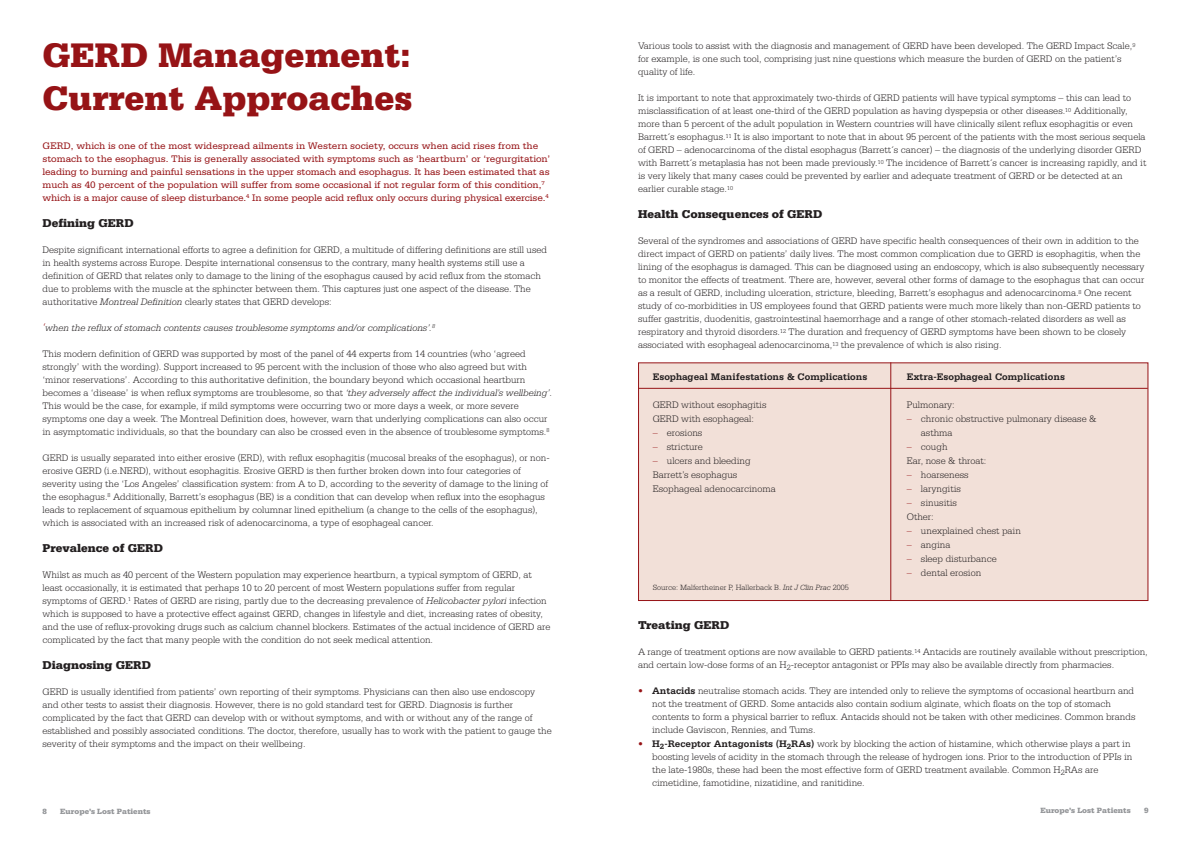
<style>
.page{position:relative;width:1191px;height:842px;background:#fff}
.page>*{position:absolute;margin:0;border:0;box-sizing:border-box;transform-origin:0 0}
.t1{font:900 36px/43.2px "Serifa";color:#961316}
.t2{font:900 12px "Serifa";color:#231f20}
.t3{font:300 10px/13px "Serifa";color:#231f20}
.t4{font:10px/13px "Serifa";letter-spacing:-.005em;color:#961316}
.t5{font:italic 300 10px "Serifa";color:#231f20}
.t6{font:700 10px "Serifa";color:#231f20}
.t7{font:300 8px "Serifa";color:#231f20}
.t8{font:900 8px "Serifa";color:#939598}
.s1{font-style:italic}
.s2{font-size:12px;color:#961316}
.s3{color:#961316}
.s4{font-weight:700}
</style>
<div class="page">
<div style="left:639px;top:363px;width:508px;height:237px;background:#f2e0d8"></div>
<div style="left:638px;top:362px;width:510px;height:239px;border:1px solid #961316"></div>
<hr style="left:890px;top:362px;width:1px;height:239px;background:#961316">
<hr style="left:638px;top:388px;width:509px;height:1px;background:#961316">
<h1 class="t1" style="left:43px;top:36px;width:371px">GERD Management:<br>Current Approaches</h1>
<p class="t4" style="left:43px;top:140px;width:509px">GERD, which is one of the most widespread ailments in Western society, occurs when acid rises from the stomach to the esophagus. This is generally associated with symptoms such as ‘heartburn’ or ‘regurgitation’ leading to burning and painful sensations in the upper stomach and esophagus. It has been estimated that as much as 40 percent of the population will suffer from some occasional if not regular form of this condition,<sup>7 </sup>which is a major cause of sleep disturbance.<sup>4</sup> In some people acid reflux only occurs during physical exercise.<sup>4</sup></p>
<p class="t2" style="left:43px;top:218px;width:93px">Defining GERD</p>
<p class="t3" style="left:43px;top:244px;width:506px">Despite significant international efforts to agree a definition for GERD, a multitude of differing definitions are still used in health systems across Europe. Despite international consensus to the contrary, many health systems still use a definition of GERD that relates only to damage to the lining of the esophagus caused by acid reflux from the stomach due to problems with the muscle at the sphincter between them. This captures just one aspect of the disease. The authoritative <span class="s1">Montreal Definition</span> clearly states that GERD develops:</p>
<p class="t5" style="left:43px;top:324px;width:394px"><span class="s2">‘</span>when the reflux of stomach contents causes troublesome symptoms and/or complications’.<sup>8</sup></p>
<p class="t3" style="left:43px;top:348px;width:511px">This modern definition of GERD was supported by most of the panel of 44 experts from 14 countries (who ‘agreed strongly’ with the wording). Support increased to 95 percent with the inclusion of those who also agreed but with ‘minor reservations’. According to this authoritative definition, the boundary beyond which occasional heartburn becomes a ‘disease’ is when reflux symptoms are troublesome, so that <span class="s1">‘they adversely affect the individual’s wellbeing’</span>.<br>This would be the case, for example, if mild symptoms were occurring two or more days a week, or more severe symptoms one day a week. The Montreal Definition does, however, warn that underlying complications can also occur in asymptomatic individuals, so that the boundary can also be crossed even in the absence of troublesome symptoms.<sup>8</sup></p>
<p class="t3" style="left:43px;top:452px;width:509px">GERD is usually separated into either erosive (ERD), with reflux esophagitis (mucosal breaks of the esophagus), or non&shy;erosive GERD (i.e.NERD), without esophagitis. Erosive GERD is then further broken down into four categories of severity using the ‘Los Angeles’ classification system: from A to D, according to the severity of damage to the lining of the esophagus.<sup>8</sup> Additionally, Barrett’s esophagus (BE) is a condition that can develop when reflux into the esophagus leads to replacement of squamous epithelium by columnar lined epithelium (a change to the cells of the esophagus), which is associated with an increased risk of adenocarcinoma, a type of esophageal cancer.</p>
<p class="t2" style="left:43px;top:543px;width:122px">Prevalence of GERD</p>
<p class="t3" style="left:43px;top:569px;width:509px">Whilst as much as 40 percent of the Western population may experience heartburn, a typical symptom of GERD, at least occasionally, it is estimated that perhaps 10 to 20 percent of most Western populations suffer from regular symptoms of GERD.<sup>1</sup> Rates of GERD are rising, partly due to the decreasing prevalence of <span class="s1">Helicobacter pylori</span> infection which is supposed to have a protective effect against GERD, changes in lifestyle and diet, increasing rates of obesity, and the use of reflux-provoking drugs such as calcium channel blockers. Estimates of the actual incidence of GERD are complicated by the fact that many people with the condition do not seek medical attention.</p>
<p class="t2" style="left:43px;top:660px;width:110px">Diagnosing GERD</p>
<p class="t3" style="left:43px;top:686px;width:510px">GERD is usually identified from patients’ own reporting of their symptoms. Physicians can then also use endoscopy and other tests to assist their diagnosis. However, there is no gold standard test for GERD. Diagnosis is further complicated by the fact that GERD can develop with or without symptoms, and with or without any of the range of established and possibly associated conditions. The doctor, therefore, usually has to work with the patient to gauge the severity of their symptoms and the impact on their wellbeing.</p>
<p class="t3" style="left:638px;top:40px;width:499px">Various tools to assist with the diagnosis and management of GERD have been developed. The GERD Impact Scale,<sup>9 </sup>for example, is one such tool, comprising just nine questions which measure the burden of GERD on the patient’s quality of life.</p>
<p class="t3" style="left:638px;top:92px;width:510px">It is important to note that approximately two-thirds of GERD patients will have typical symptoms – this can lead to misclassification of at least one-third of the GERD population as having dyspepsia or other diseases.<sup>10</sup> Additionally, more than 5 percent of the adult population in Western countries will have clinically silent reflux esophagitis or even Barrett´s esophagus.<sup>11</sup> It is also important to note that in about 95 percent of the patients with the most serious sequela of GERD – adenocarcinoma of the distal esophagus (Barrett´s cancer) – the diagnosis of the underlying disorder GERD with Barrett´s metaplasia has not been made previously.<sup>10</sup> The incidence of Barrett´s cancer is increasing rapidly, and it is very likely that many cases could be prevented by earlier and adequate treatment of GERD or be detected at an earlier curable stage.<sup>10</sup></p>
<p class="t2" style="left:638px;top:210px;width:186px">Health Consequences of GERD</p>
<p class="t3" style="left:638px;top:235px;width:508px">Several of the syndromes and associations of GERD have specific health consequences of their own in addition to the direct impact of GERD on patients’ daily lives. The most common complication due to GERD is esophagitis, when the lining of the esophagus is damaged. This can be diagnosed using an endoscopy, which is also subsequently necessary to monitor the effects of treatment. There are, however, several other forms of damage to the esophagus that can occur as a result of GERD, including ulceration, stricture, bleeding, Barrett’s esophagus and adenocarcinoma.<sup>8</sup> One recent study of co-morbidities in US employees found that GERD patients were much more likely than non-GERD patients to suffer gastritis, duodenitis, gastrointestinal haemorrhage and a range of other stomach-related disorders as well as respiratory and thyroid disorders.<sup>12</sup> The duration and frequency of GERD symptoms have been shown to be closely associated with esophageal adenocarcinoma,<sup>13</sup> the prevalence of which is also rising.</p>
<p class="t6" style="left:652px;top:373px;width:216px">Esophageal Manifestations &amp; Complications</p>
<p class="t3" style="left:652px;top:398px;width:115px;line-height:14px">GERD without esophagitis<br>GERD with esophageal:</p>
<p class="t3" style="left:652px;top:427px;width:51px"><span class="s3">–</span> erosions</p>
<p class="t3" style="left:652px;top:441px;width:52px"><span class="s3">–</span> stricture</p>
<p class="t3" style="left:652px;top:454px;width:124px;line-height:14px"><span class="s3">–</span> ulcers and bleeding<br>Barrett’s esophagus<br>Esophageal adenocarcinoma</p>
<p class="t7" style="left:652px;top:585px;width:197px">Source: Malfertheiner P, Hallerback B. <span class="s1">Int J Clin Prac</span> 2005</p>
<p class="t6" style="left:906px;top:373px;width:160px">Extra-Esophageal Complications</p>
<p class="t3" style="left:906px;top:399px;width:50px">Pulmonary:</p>
<p class="t3" style="left:921px;top:412px;width:177px;line-height:14px;text-indent:-14px"><span class="s3">–</span> chronic obstructive pulmonary disease &amp; asthma</p>
<p class="t3" style="left:906px;top:440px;width:81px;line-height:14px"><span class="s3">–</span> cough<br>Ear, nose &amp; throat:</p>
<p class="t3" style="left:906px;top:469px;width:63px"><span class="s3">–</span> hoarseness</p>
<p class="t3" style="left:906px;top:483px;width:56px"><span class="s3">–</span> laryngitis</p>
<p class="t3" style="left:906px;top:496px;width:52px;line-height:14px"><span class="s3">–</span> sinusitis<br>Other:</p>
<p class="t3" style="left:906px;top:525px;width:116px"><span class="s3">–</span> unexplained chest pain</p>
<p class="t3" style="left:906px;top:539px;width:45px"><span class="s3">–</span> angina</p>
<p class="t3" style="left:906px;top:553px;width:91px"><span class="s3">–</span> sleep disturbance</p>
<p class="t3" style="left:906px;top:567px;width:76px"><span class="s3">–</span> dental erosion</p>
<p class="t2" style="left:638px;top:621px;width:93px">Treating GERD</p>
<p class="t3" style="left:638px;top:646px;width:511px">A range of treatment options are now available to GERD patients.<sup>14</sup> Antacids are routinely available without prescription, and certain low-dose forms of an H<sub>2</sub>-receptor antagonist or PPIs may also be available directly from pharmacies.</p>
<p class="t3" style="left:652px;top:685px;width:485px;text-indent:-14px"><span class="s3">•</span> <span class="s4">Antacids</span> neutralise stomach acids. They are intended only to relieve the symptoms of occasional heartburn and not the treatment of GERD. Some antacids also contain sodium alginate, which floats on the top of stomach contents to form a physical barrier to reflux. Antacids should not be taken with other medicines. Common brands include Gaviscon, Rennies, and Tums.</p>
<p class="t3" style="left:652px;top:737px;width:482px;text-indent:-14px"><span class="s3">•</span> <span class="s4">H</span><sub>2</sub><span class="s4">-Receptor Antagonists (H</span><sub>2</sub><span class="s4">RAs)</span> work by blocking the action of histamine, which otherwise plays a part in boosting levels of acidity in the stomach through the release of hydrogen ions. Prior to the introduction of PPIs in the late-1980s, these had been the most effective form of GERD treatment available. Common H<sub>2</sub>RAs are cimetidine, famotidine, nizatidine, and ranitidine.</p>
<p class="t8" style="left:43px;top:809px;width:6px">8</p>
<p class="t8" style="left:60px;top:809px;width:92px">Europe’s Lost Patients</p>
<p class="t8" style="left:1040px;top:808px;width:92px">Europe’s Lost Patients</p>
<p class="t8" style="left:1144px;top:808px;width:6px">9</p>
</div>
